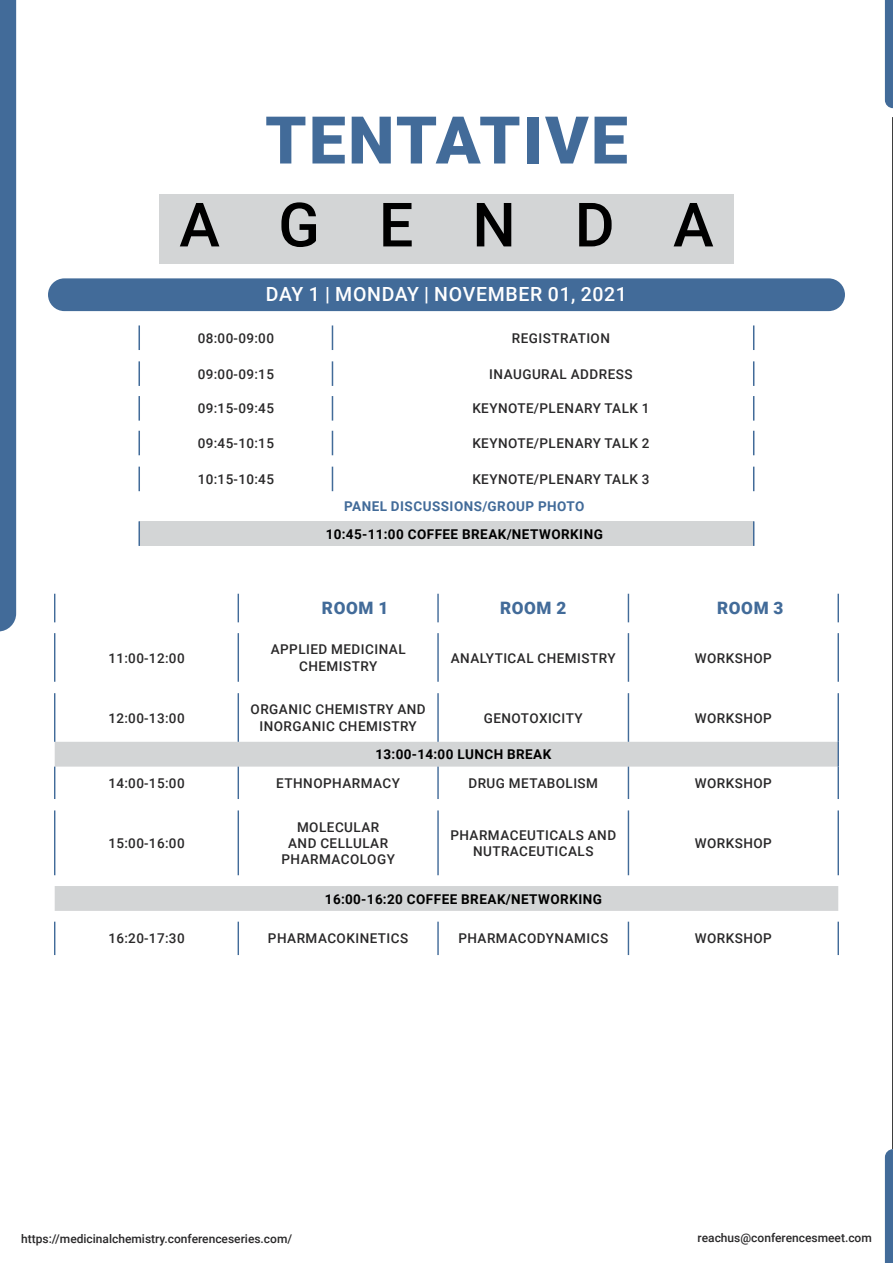
<style>
.page{position:relative;width:893px;height:1263px;background:#fff}
.page>*{position:absolute;margin:0;border:0;box-sizing:border-box;transform-origin:0 0}
.t1{font:900 65.85px "Roboto";letter-spacing:.035em;color:#426b99}
.t2{font:500 61.05px "Roboto";letter-spacing:.965em;color:#000}
.t3{font:500 19.5px "Roboto";letter-spacing:.035em;color:#fff}
.t4{font:900 17.1px "Roboto";letter-spacing:.035em;color:#426b99}
.t5{font:500 13.5px/16.2px "Roboto";letter-spacing:.035em;color:#292829;text-align:center}
.t6{font:700 13.5px "Roboto";letter-spacing:.035em;color:#000}
.t7{font:700 13.5px "Roboto";letter-spacing:.035em;color:#426b99}
.t8{font:500 12px "Roboto";color:#292829}
</style>
<div class="page">
<hr style="left:892px;top:117px;width:1px;height:1032px;background:#000">
<div style="left:0;top:0;width:16px;height:631px;background:#426b99"></div>
<svg style="left:885px;top:0;width:8px;height:108px"></svg>
<svg style="left:885px;top:1149px;width:8px;height:114px"></svg>
<div style="left:159px;top:194px;width:575px;height:70px;background:#d3d5d6"></div>
<svg style="left:55px;top:742px;width:783px;height:169px"></svg>
<svg style="left:54px;top:594px;width:1px;height:28px"></svg>
<svg style="left:238px;top:594px;width:1px;height:28px"></svg>
<hr style="left:437px;top:594px;width:2px;height:28px;background:#426b99">
<svg style="left:628px;top:594px;width:1px;height:28px"></svg>
<hr style="left:837px;top:594px;width:2px;height:28px;background:#426b99">
<hr style="left:54px;top:633px;width:1px;height:49px;background:#426b99">
<hr style="left:238px;top:633px;width:1px;height:49px;background:#426b99">
<hr style="left:437px;top:633px;width:2px;height:49px;background:#426b99">
<hr style="left:628px;top:633px;width:1px;height:49px;background:#426b99">
<hr style="left:837px;top:633px;width:2px;height:49px;background:#426b99">
<hr style="left:54px;top:693px;width:1px;height:49px;background:#426b99">
<hr style="left:238px;top:693px;width:1px;height:49px;background:#426b99">
<hr style="left:437px;top:693px;width:2px;height:49px;background:#426b99">
<hr style="left:628px;top:693px;width:1px;height:49px;background:#426b99">
<hr style="left:837px;top:693px;width:2px;height:49px;background:#426b99">
<hr style="left:837px;top:742px;width:2px;height:25px;background:#426b99">
<hr style="left:54px;top:767px;width:1px;height:32px;background:#426b99">
<hr style="left:238px;top:767px;width:1px;height:32px;background:#426b99">
<hr style="left:437px;top:767px;width:2px;height:32px;background:#426b99">
<hr style="left:628px;top:767px;width:1px;height:32px;background:#426b99">
<hr style="left:837px;top:767px;width:2px;height:32px;background:#426b99">
<hr style="left:54px;top:810px;width:1px;height:65px;background:#426b99">
<hr style="left:238px;top:810px;width:1px;height:65px;background:#426b99">
<hr style="left:437px;top:810px;width:2px;height:65px;background:#426b99">
<hr style="left:628px;top:810px;width:1px;height:65px;background:#426b99">
<hr style="left:837px;top:810px;width:2px;height:65px;background:#426b99">
<hr style="left:54px;top:922px;width:1px;height:33px;background:#426b99">
<hr style="left:238px;top:922px;width:1px;height:33px;background:#426b99">
<hr style="left:437px;top:922px;width:2px;height:33px;background:#426b99">
<hr style="left:628px;top:922px;width:1px;height:33px;background:#426b99">
<hr style="left:837px;top:922px;width:2px;height:33px;background:#426b99">
<div style="left:139px;top:521px;width:615px;height:25px;background:#d3d5d6"></div>
<hr style="left:138px;top:325px;width:2px;height:25px;background:#426b99">
<svg style="left:332px;top:325px;width:1px;height:25px"></svg>
<svg style="left:753px;top:325px;width:1px;height:25px"></svg>
<hr style="left:138px;top:361px;width:2px;height:25px;background:#426b99">
<svg style="left:332px;top:361px;width:1px;height:25px"></svg>
<svg style="left:753px;top:361px;width:1px;height:25px"></svg>
<hr style="left:138px;top:396px;width:2px;height:25px;background:#426b99">
<svg style="left:332px;top:396px;width:1px;height:25px"></svg>
<svg style="left:753px;top:396px;width:1px;height:25px"></svg>
<hr style="left:138px;top:431px;width:2px;height:24px;background:#426b99">
<svg style="left:332px;top:431px;width:1px;height:24px"></svg>
<svg style="left:753px;top:431px;width:1px;height:24px"></svg>
<hr style="left:138px;top:467px;width:2px;height:24px;background:#426b99">
<svg style="left:332px;top:467px;width:1px;height:24px"></svg>
<svg style="left:753px;top:467px;width:1px;height:24px"></svg>
<hr style="left:138px;top:521px;width:2px;height:25px;background:#426b99">
<svg style="left:753px;top:521px;width:1px;height:25px"></svg>
<div style="left:48px;top:278px;width:797px;height:33px;background:#426b99;border-radius:16px"></div>
<h1 class="t1" style="left:265px;top:94px;width:364px">TENTATIVE</h1>
<h2 class="t2" style="left:179px;top:182px;width:536px">AGENDA</h2>
<h3 class="t3" style="left:266px;top:280px;width:363px">DAY 1 | MONDAY | NOVEMBER 01, 2021</h3>
<p class="t5" style="left:198px;top:329px;width:78px">08:00-09:00</p>
<p class="t5" style="left:512px;top:329px;width:100px">REGISTRATION</p>
<p class="t5" style="left:198px;top:365px;width:78px">09:00-09:15</p>
<p class="t5" style="left:489px;top:365px;width:145px">INAUGURAL ADDRESS</p>
<p class="t5" style="left:198px;top:400px;width:78px">09:15-09:45</p>
<p class="t5" style="left:472px;top:400px;width:179px">KEYNOTE/PLENARY TALK 1</p>
<p class="t5" style="left:198px;top:435px;width:78px">09:45-10:15</p>
<p class="t5" style="left:472px;top:435px;width:179px">KEYNOTE/PLENARY TALK 2</p>
<p class="t5" style="left:198px;top:471px;width:78px">10:15-10:45</p>
<p class="t5" style="left:472px;top:471px;width:179px">KEYNOTE/PLENARY TALK 3</p>
<p class="t7" style="left:344px;top:497px;width:242px">PANEL DISCUSSIONS/GROUP PHOTO</p>
<p class="t6" style="left:326px;top:524px;width:279px">10:45-11:00 COFFEE BREAK/NETWORKING</p>
<p class="t4" style="left:322px;top:596px;width:68px">ROOM 1</p>
<p class="t4" style="left:500px;top:596px;width:68px">ROOM 2</p>
<p class="t4" style="left:717px;top:596px;width:68px">ROOM 3</p>
<p class="t5" style="left:108px;top:649px;width:78px">11:00-12:00</p>
<p class="t5" style="left:271px;top:641px;width:136px">APPLIED MEDICINAL<br>CHEMISTRY</p>
<p class="t5" style="left:451px;top:649px;width:166px">ANALYTICAL CHEMISTRY</p>
<p class="t5" style="left:695px;top:649px;width:79px">WORKSHOP</p>
<p class="t5" style="left:108px;top:709px;width:78px">12:00-13:00</p>
<p class="t5" style="left:251px;top:701px;width:177px">ORGANIC CHEMISTRY AND<br>INORGANIC CHEMISTRY</p>
<p class="t5" style="left:484px;top:709px;width:100px">GENOTOXICITY</p>
<p class="t5" style="left:695px;top:709px;width:79px">WORKSHOP</p>
<p class="t6" style="left:375px;top:745px;width:178px">13:00-14:00 LUNCH BREAK</p>
<p class="t5" style="left:108px;top:774px;width:78px">14:00-15:00</p>
<p class="t5" style="left:276px;top:774px;width:125px">ETHNOPHARMACY</p>
<p class="t5" style="left:468px;top:774px;width:131px">DRUG METABOLISM</p>
<p class="t5" style="left:695px;top:774px;width:79px">WORKSHOP</p>
<p class="t5" style="left:108px;top:834px;width:78px">15:00-16:00</p>
<p class="t5" style="left:281px;top:818px;width:115px">MOLECULAR<br>AND CELLULAR<br>PHARMACOLOGY</p>
<p class="t5" style="left:450px;top:826px;width:167px">PHARMACEUTICALS AND<br>NUTRACEUTICALS</p>
<p class="t5" style="left:695px;top:834px;width:79px">WORKSHOP</p>
<p class="t6" style="left:325px;top:889px;width:279px">16:00-16:20 COFFEE BREAK/NETWORKING</p>
<p class="t5" style="left:108px;top:930px;width:78px">16:20-17:30</p>
<p class="t5" style="left:268px;top:930px;width:142px">PHARMACOKINETICS</p>
<p class="t5" style="left:458px;top:930px;width:151px">PHARMACODYNAMICS</p>
<p class="t5" style="left:695px;top:930px;width:79px">WORKSHOP</p>
<p class="t8" style="left:21px;top:1230px;width:273px">https://medicinalchemistry.conferenceseries.com/</p>
<p class="t8" style="left:698px;top:1229px;width:176px">reachus@conferencesmeet.com</p>
</div>
